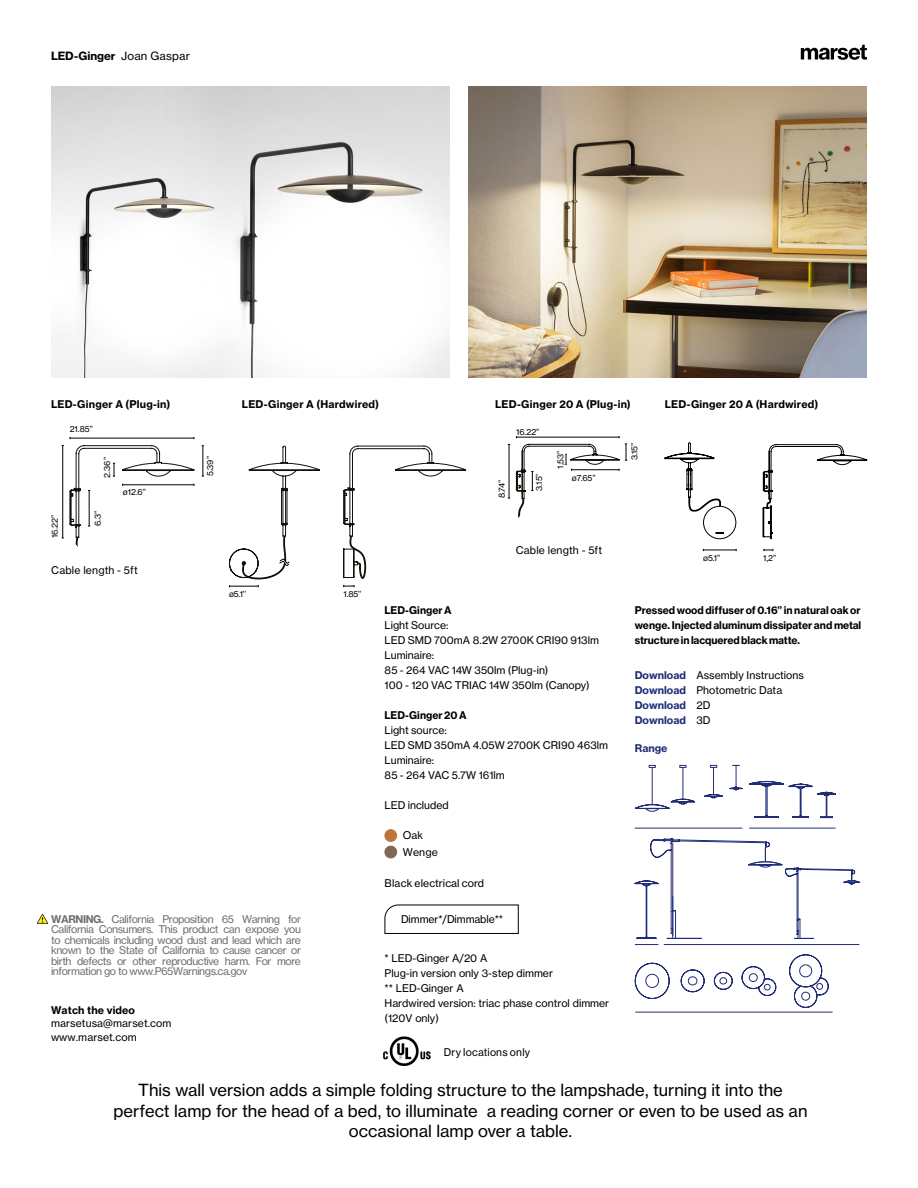
<style>
.page{position:relative;width:918px;height:1188px;background:#fff}
.page>*{position:absolute;margin:0;border:0;box-sizing:border-box;transform-origin:0 0}
.t1{font:16.5px/20.2px "N Haas Grotesk TX Pro 55 Rg";color:#000;text-align:center}
.t2{font:11.25px "N Haas Grotesk TX Pro 75 Bd";color:#000}
.t3{font:10.5px/15px "N Haas Grotesk TX Pro 55 Rg";color:#000}
.t4{font:10.5px/10.5px "N Haas Grotesk TX Pro 55 Rg";letter-spacing:-.04em;color:#706f6f;text-align:justify}
.t5{font:10.5px/15px "N Haas Grotesk TX Pro 75 Bd";letter-spacing:.01em;color:#000;text-align:justify}
.t6{font:10.5px/15px "N Haas Grotesk TX Pro 75 Bd";color:#202d76}
.t7{font:10.5px "N Haas Grotesk TX Pro 55 Rg";letter-spacing:.02em;color:#000}
.t8{font:8.25px "N Haas Grotesk TX Pro 55 Rg";color:#000}
.s1{font-family:"N Haas Grotesk TX Pro 55 Rg"}
.s2{font-family:"N Haas Grotesk TX Pro 75 Bd";color:#202d76}
.s3{font-family:"N Haas Grotesk TX Pro 55 Rg";color:#000}
.s4{font-family:"N Haas Grotesk TX Pro 75 Bd"}
</style>
<div class="page">
<div style="left:385px;top:830px;width:12px;height:11px;background:#bc763d;border-radius:50%"></div>
<div style="left:385px;top:829px;width:12px;height:13px;border:1px solid #bc763d;border-radius:50%"></div>
<div style="left:385px;top:846px;width:12px;height:12px;background:#7f6857;border-radius:50%"></div>
<div style="left:385px;top:846px;width:12px;height:12px;border:1px solid #7f6857;border-radius:50%"></div>
<svg style="left:384px;top:904px;width:135px;height:30px"></svg>
<svg style="left:801px;top:45px;width:66px;height:15px"></svg>
<img style="left:383px;top:1037px;width:48px;height:29px">
<hr style="left:70px;top:438px;width:124px;height:1px;background:#000">
<hr style="left:203px;top:446px;width:1px;height:30px;background:#000">
<img style="left:468px;top:86px;width:399px;height:292px">
<hr style="left:509px;top:444px;width:1px;height:54px;background:#000">
<hr style="left:703px;top:550px;width:33px;height:1px;background:#000">
<svg style="left:764px;top:549px;width:10px;height:2px"></svg>
<hr style="left:516px;top:437px;width:103px;height:1px;background:#000">
<svg style="left:516px;top:444px;width:111px;height:74px"></svg>
<img style="left:51px;top:86px;width:399px;height:292px">
<hr style="left:635px;top:828px;width:107px;height:1px;background:#202d76">
<hr style="left:750px;top:828px;width:85px;height:1px;background:#202d76">
<svg style="left:749px;top:781px;width:87px;height:37px"></svg>
<svg style="left:634px;top:838px;width:226px;height:175px"></svg>
<hr style="left:636px;top:1012px;width:196px;height:1px;background:#202d76">
<svg style="left:664px;top:442px;width:203px;height:97px"></svg>
<svg style="left:730px;top:765px;width:12px;height:25px"></svg>
<svg style="left:62px;top:445px;width:133px;height:102px"></svg>
<svg style="left:635px;top:765px;width:88px;height:47px"></svg>
<svg style="left:228px;top:445px;width:238px;height:142px"></svg>
<svg style="left:37px;top:915px;width:10px;height:9px"></svg>
<p class="t2" style="left:51px;top:48px;width:141px">LED-Ginger <span class="s1">Joan Gaspar</span></p>
<p class="t5" style="left:51px;top:397px;width:121px">LED-Ginger A (Plug-in)</p>
<p class="t5" style="left:242px;top:397px;width:139px">LED-Ginger A (Hardwired)</p>
<p class="t5" style="left:495px;top:397px;width:137px">LED-Ginger 20 A (Plug-in)</p>
<p class="t5" style="left:665px;top:397px;width:155px">LED-Ginger 20 A (Hardwired)</p>
<p class="t8" style="left:70px;top:424px;width:25px">21.85”</p>
<p class="t8" style="left:102px;top:478px;width:22px;rotate:-90deg">2.36”</p>
<p class="t8" style="left:50px;top:538px;width:25px;rotate:-90deg">16.22”</p>
<p class="t8" style="left:93px;top:526px;width:17px;rotate:-90deg">6.3”</p>
<p class="t8" style="left:123px;top:487px;width:25px">ø12.6”</p>
<p class="t3" style="left:51px;top:563px;width:88px">Cable length - 5ft</p>
<p class="t8" style="left:516px;top:427px;width:25px">16.22”</p>
<p class="t8" style="left:205px;top:476px;width:22px;rotate:-90deg">5.39”</p>
<p class="t8" style="left:555px;top:469px;width:20px;rotate:-90deg">1,53”</p>
<p class="t8" style="left:630px;top:460px;width:19px;rotate:-90deg">3.15”</p>
<p class="t8" style="left:572px;top:473px;width:25px">ø7.65”</p>
<p class="t8" style="left:497px;top:498px;width:20px;rotate:-90deg">8.74”</p>
<p class="t8" style="left:534px;top:491px;width:19px;rotate:-90deg">3.15”</p>
<p class="t8" style="left:229px;top:589px;width:19px">ø5.1’’</p>
<p class="t8" style="left:343px;top:589px;width:20px">1.85’’</p>
<p class="t3" style="left:516px;top:542px;width:88px">Cable length - 5ft</p>
<p class="t8" style="left:703px;top:553px;width:19px">ø5.1”</p>
<p class="t8" style="left:763px;top:553px;width:15px">1,2”</p>
<p class="t5" style="left:385px;top:603px;width:69px">LED-Ginger A</p>
<p class="t3" style="left:385px;top:618px;width:216px">Light Source:<br>LED SMD 700mA 8.2W 2700K CRI90 913lm<br>Luminaire:<br>85 - 264 VAC 14W 350lm (Plug-in)<br>100 - 120 VAC TRIAC 14W 350lm (Canopy)</p>
<p class="t5" style="left:385px;top:708px;width:83px">LED-Ginger 20 A</p>
<p class="t3" style="left:385px;top:723px;width:225px">Light source:<br>LED SMD 350mA 4.05W 2700K CRI90 463lm<br>Luminaire:<br>85 - 264 VAC 5.7W 161lm</p>
<p class="t3" style="left:385px;top:798px;width:66px">LED included</p>
<p class="t3" style="left:403px;top:827px;width:36px;line-height:16.5px">Oak<br>Wenge</p>
<p class="t3" style="left:385px;top:876px;width:101px">Black electrical cord</p>
<p class="t5" style="left:635px;top:603px;width:228px">Pressed wood diffuser of 0.16’’ in natural oak or wenge. Injected aluminum dissipater and metal structure in lacquered black matte.</p>
<p class="t3" style="left:635px;top:667px;width:171px"><span class="s2">Download</span> Assembly Instructions<br><span class="s2">Download</span> Photometric Data</p>
<p class="t6" style="left:635px;top:697px;width:77px">Download <span class="s3">2D<br></span>Download <span class="s3">3D</span></p>
<p class="t6" style="left:635px;top:741px;width:34px">Range</p>
<p class="t4" style="left:51px;top:914px;width:251px"><span class="s4">WARNING.</span> California Proposition 65 Warning for California Consumers. This product can expose you to chemicals including wood dust and lead which are known to the State of California to cause cancer or birth defects or other reproductive harm. For more information go to www.P65Warnings.ca.gov</p>
<p class="t5" style="left:51px;top:1003px;width:86px">Watch the video</p>
<p class="t3" style="left:51px;top:1017px;width:122px;line-height:13.5px">marsetusa@marset.com www.marset.com</p>
<p class="t3" style="left:401px;top:911px;width:104px">Dimmer*/Dimmable**</p>
<p class="t3" style="left:385px;top:951px;width:226px">* LED-Ginger A/20 A<br>Plug-in version only 3-step dimmer<br>** LED-Ginger A<br>Hardwired version: triac phase control dimmer (120V only)</p>
<p class="t7" style="left:444px;top:1046px;width:88px">Dry locations only</p>
<h1 class="t1" style="left:113px;top:1080px;width:696px">This wall version adds a simple folding structure to the lampshade, turning it into the perfect lamp for the head of a bed, to illuminate a reading corner or even to be used as an occasional lamp over a table.</h1>
</div>
